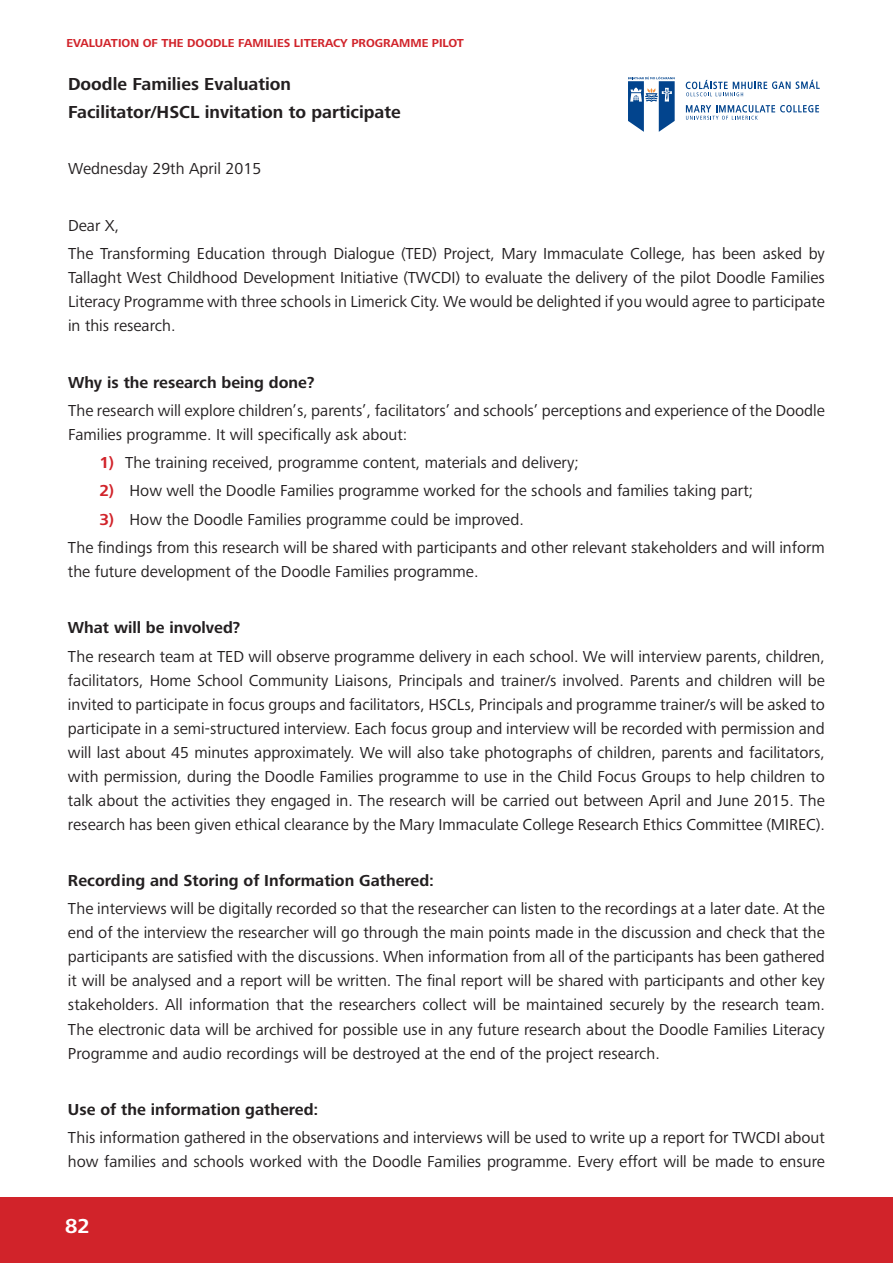
<style>
.page{position:relative;width:893px;height:1263px;background:#fff}
.page>*{position:absolute;margin:0;border:0;box-sizing:border-box;transform-origin:0 0}
.t1{font:700 21px "Frutiger Next Pro";color:#fff}
.t2{font:700 18px/28.2px "Frutiger Next Pro";color:#231f20}
.t3{font:16.5px/24px "Frutiger Next Pro";color:#231f20}
.t4{font:700 16.5px "Frutiger Next Pro";color:#231f20}
.t5{font:700 12px "Frutiger Next Pro";color:#d1232a}
.s1{font-weight:700;color:#d1232a}
</style>
<div class="page">
<div style="left:0;top:1197px;width:893px;height:66px;background:#d1232a"></div>
<svg style="left:628px;top:77px;width:47px;height:55px"></svg>
<svg style="left:686px;top:105px;width:133px;height:15px"></svg>
<svg style="left:686px;top:80px;width:134px;height:16px"></svg>
<p class="t5" style="left:67px;top:36px;width:399px">EVALUATION OF THE DOODLE FAMILIES LITERACY PROGRAMME PILOT</p>
<p class="t2" style="left:68px;top:69px;width:334px">Doodle Families Evaluation<br>Facilitator/HSCL invitation to participate</p>
<p class="t3" style="left:68px;top:157px;width:195px">Wednesday 29th April 2015</p>
<p class="t3" style="left:68px;top:211px;width:758px;line-height:28.2px">Dear X,<br>The Transforming Education through Dialogue (TED) Project, Mary Immaculate College, has been asked by</p>
<p class="t3" style="left:68px;top:266px;width:758px;text-align:justify">Tallaght West Childhood Development Initiative (TWCDI) to evaluate the delivery of the pilot Doodle Families Literacy Programme with three schools in Limerick City. We would be delighted if you would agree to participate in this research.</p>
<p class="t4" style="left:68px;top:373px;width:248px">Why is the research being done?</p>
<p class="t3" style="left:68px;top:398px;width:758px">The research will explore children’s, parents’, facilitators’ and schools’ perceptions and experience of the Doodle<br>Families programme. It will specifically ask about:</p>
<p class="t3" style="left:100px;top:451px;width:481px"><span class="s1">1)</span> The training received, programme content, materials and delivery;</p>
<p class="t3" style="left:100px;top:479px;width:655px"><span class="s1">2)</span> How well the Doodle Families programme worked for the schools and families taking part;</p>
<p class="t3" style="left:68px;top:505px;width:758px;line-height:28.2px;text-indent:32px"><span class="s1">3)</span> How the Doodle Families programme could be improved.<br>The findings from this research will be shared with participants and other relevant stakeholders and will inform</p>
<p class="t3" style="left:68px;top:559px;width:412px">the future development of the Doodle Families programme.</p>
<p class="t4" style="left:68px;top:618px;width:174px">What will be involved?</p>
<p class="t3" style="left:68px;top:644px;width:758px;text-align:justify">The research team at TED will observe programme delivery in each school. We will interview parents, children, facilitators, Home School Community Liaisons, Principals and trainer/s involved. Parents and children will be invited to participate in focus groups and facilitators, HSCLs, Principals and programme trainer/s will be asked to participate in a semi-structured interview. Each focus group and interview will be recorded with permission and will last about 45 minutes approximately. We will also take photographs of children, parents and facilitators, with permission, during the Doodle Families programme to use in the Child Focus Groups to help children to talk about the activities they engaged in. The research will be carried out between April and June 2015. The research has been given ethical clearance by the Mary Immaculate College Research Ethics Committee (MIREC).</p>
<p class="t4" style="left:68px;top:871px;width:367px">Recording and Storing of Information Gathered:</p>
<p class="t3" style="left:68px;top:897px;width:758px;text-align:justify">The interviews will be digitally recorded so that the researcher can listen to the recordings at a later date. At the end of the interview the researcher will go through the main points made in the discussion and check that the participants are satisfied with the discussions. When information from all of the participants has been gathered it will be analysed and a report will be written. The final report will be shared with participants and other key stakeholders. All information that the researchers collect will be maintained securely by the research team.<br>The electronic data will be archived for possible use in any future research about the Doodle Families Literacy Programme and audio recordings will be destroyed at the end of the project research.</p>
<p class="t4" style="left:68px;top:1100px;width:252px">Use of the information gathered:</p>
<p class="t3" style="left:68px;top:1126px;width:758px">This information gathered in the observations and interviews will be used to write up a report for TWCDI about how families and schools worked with the Doodle Families programme. Every effort will be made to ensure</p>
<p class="t1" style="left:65px;top:1214px;width:26px">82</p>
</div>
